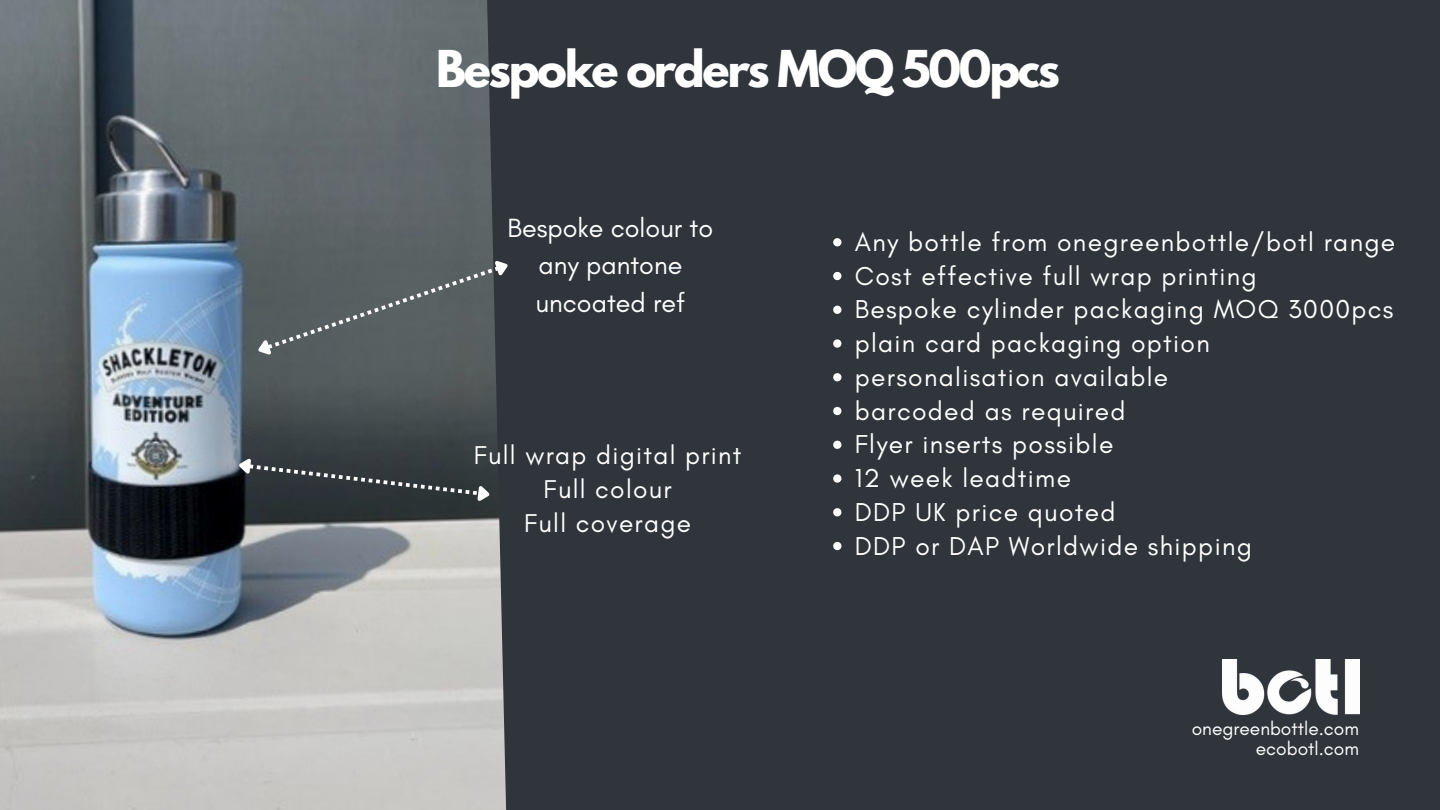
<style>
.page{position:relative;width:1440px;height:810px;background:#2f353b}
.page>*{position:absolute;margin:0;border:0;box-sizing:border-box;transform-origin:0 0}
.t1{font:700 45px "League Spartan";letter-spacing:-.05em;color:#fff}
.t2{font:26.9px/37.5px "Glacial Indifference";color:#fff;text-align:center}
.t3{font:26.4px/33.8px "Glacial Indifference";letter-spacing:.05em;color:#fff}
.t4{font:26.2px/33.8px "Glacial Indifference";letter-spacing:.05em;color:#fff;text-align:center}
.t5{font:19.1px/19.9px "Glacial Indifference";color:#fff;text-align:right}
</style>
<div class="page">
<img style="left:1223px;top:659px;width:136px;height:55px">
<img style="left:0;top:0;width:507px;height:810px">
<svg style="left:251px;top:253px;width:257px;height:111px"></svg>
<svg style="left:833px;top:238px;width:8px;height:8px"></svg>
<svg style="left:833px;top:272px;width:8px;height:8px"></svg>
<svg style="left:833px;top:306px;width:8px;height:8px"></svg>
<svg style="left:833px;top:339px;width:8px;height:9px"></svg>
<svg style="left:833px;top:373px;width:8px;height:8px"></svg>
<svg style="left:833px;top:407px;width:8px;height:8px"></svg>
<svg style="left:833px;top:441px;width:8px;height:8px"></svg>
<svg style="left:833px;top:474px;width:8px;height:9px"></svg>
<svg style="left:833px;top:508px;width:8px;height:8px"></svg>
<svg style="left:833px;top:542px;width:8px;height:8px"></svg>
<svg style="left:233px;top:454px;width:262px;height:54px"></svg>
<h1 class="t1" style="left:436px;top:47px;width:625px">Bespoke orders MOQ 500pcs</h1>
<p class="t2" style="left:508px;top:208px;width:207px">Bespoke colour to any pantone uncoated ref</p>
<p class="t4" style="left:474px;top:438px;width:269px">Full wrap digital print<br>Full colour<br>Full coverage</p>
<p class="t3" style="left:855px;top:225px;width:542px">Any bottle from onegreenbottle/botl range<br>Cost effective full wrap printing<br>Bespoke cylinder packaging MOQ 3000pcs plain card packaging option personalisation available<br>barcoded as required<br>Flyer inserts possible<br>12 week leadtime<br>DDP UK price quoted<br>DDP or DAP Worldwide shipping</p>
<p class="t5" style="left:1192px;top:719px;width:169px">onegreenbottle.com ecobotl.com</p>
</div>
